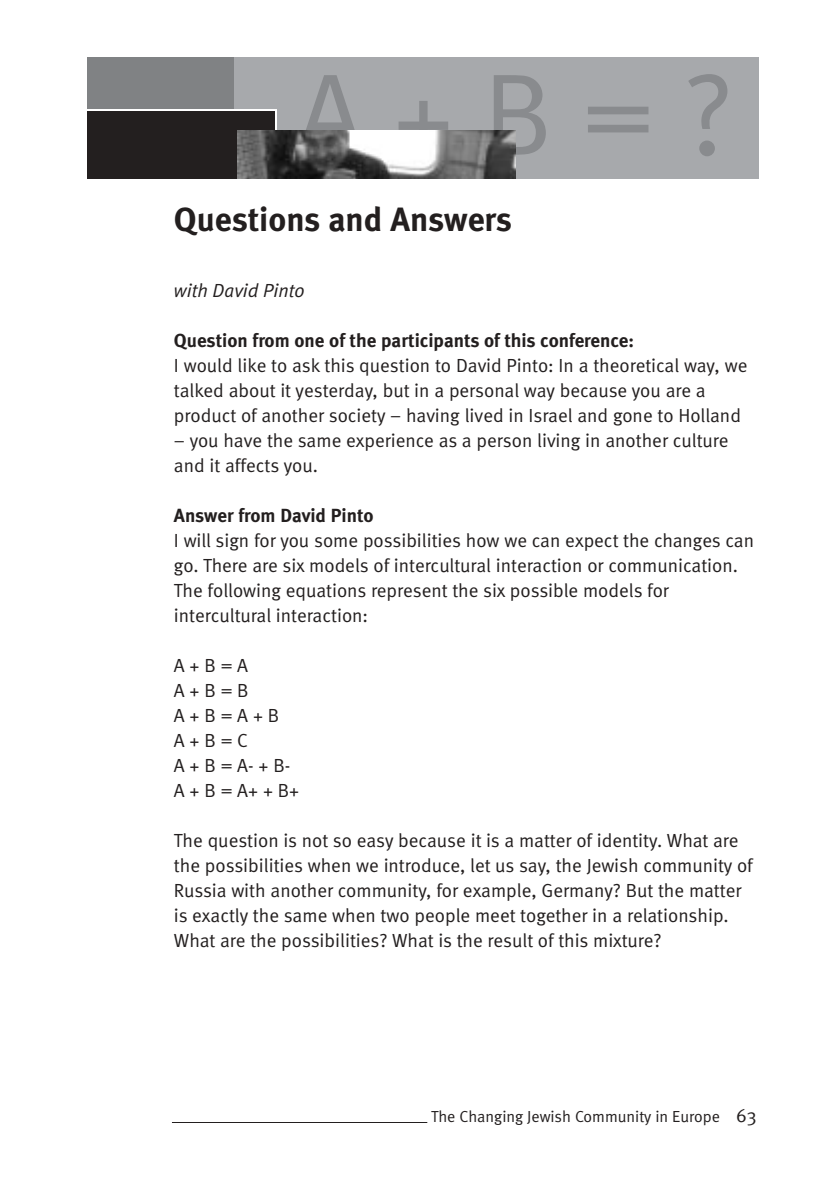
<style>
.page{position:relative;width:840px;height:1190px;background:#fff}
.page>*{position:absolute;margin:0;border:0;box-sizing:border-box;transform-origin:0 0}
.t1{font:116px "Meta Normal";color:#898b8e}
.t2{font:700 33.6px "Meta";color:#231f1f}
.t3{font:19px/25px "Meta Normal";color:#231f1f}
.t4{font:700 19px "Meta";color:#231f1f}
.t5{font:italic 19px "Meta Normal";color:#231f1f}
.t6{font:16px "Meta Normal";color:#231f1f}
.s1{font-size:19px}
</style>
<div class="page">
<hr style="left:172px;top:1122px;width:255px;height:1px;background:#231f1f">
<div style="left:87px;top:57px;width:672px;height:121px;background:#a7a9ac"></div>
<div style="left:87px;top:57px;width:147px;height:121px;background:#808284"></div>
<div style="left:87px;top:111px;width:187px;height:67px;background:#231f1f"></div>
<img style="left:238px;top:130px;width:278px;height:48px">
<h1 class="t1" style="left:297px;top:70px;width:438px">A + B = ?</h1>
<h2 class="t2" style="left:174px;top:206px;width:340px">Questions and Answers</h2>
<p class="t5" style="left:174px;top:283px;width:132px">with David Pinto</p>
<p class="t4" style="left:174px;top:333px;width:462px">Question from one of the participants of this conference:</p>
<p class="t3" style="left:174px;top:354px;width:575px">I would like to ask this question to David Pinto: In a theoretical way, we talked about it yesterday, but in a personal way because you are a product of another society – having lived in Israel and gone to Holland</p>
<p class="t3" style="left:174px;top:429px;width:556px">– you have the same experience as a person living in another culture and it affects you.</p>
<p class="t4" style="left:174px;top:508px;width:201px">Answer from David Pinto</p>
<p class="t3" style="left:174px;top:529px;width:582px">I will sign for you some possibilities how we can expect the changes can go. There are six models of intercultural interaction or communication.<br>The following equations represent the six possible models for intercultural interaction:</p>
<p class="t3" style="left:174px;top:654px;width:127px">A + B = A<br>A + B = B<br>A + B = A + B<br>A + B = C<br>A + B = A- + B-<br>A + B = A+ + B+</p>
<p class="t3" style="left:174px;top:829px;width:580px">The question is not so easy because it is a matter of identity. What are the possibilities when we introduce, let us say, the Jewish community of Russia with another community, for example, Germany? But the matter is exactly the same when two people meet together in a relationship.<br>What are the possibilities? What is the result of this mixture?</p>
<p class="t6" style="left:431px;top:1110px;width:327px">The Changing Jewish Community in Europe <span class="s1">63</span></p>
</div>
